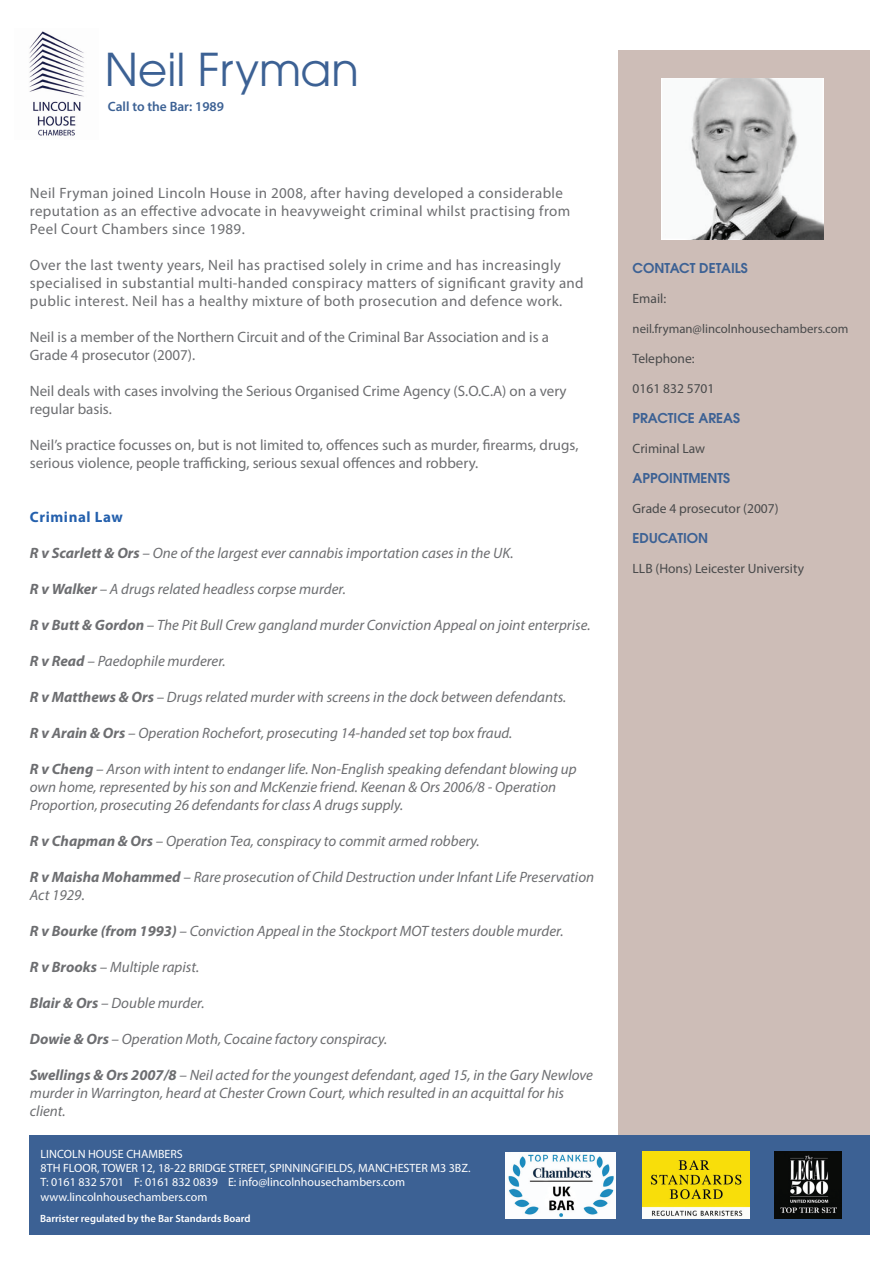
<style>
.page{position:relative;width:893px;height:1263px;background:#fff}
.page>*{position:absolute;margin:0;border:0;box-sizing:border-box;transform-origin:0 0}
.t1{font:45px "Avant Garde";color:#3c6194}
.t2{font:italic 15px/18px "Myriad Pro";color:#6d6e71}
.t3{font:15px/18px "Myriad Pro";letter-spacing:.025em;color:#6d6e71}
.t4{font:15px/18px "Myriad Pro";color:#6d6e71}
.t5{font:700 15px "Myriad Pro";letter-spacing:.04em;color:#2460ad}
.t6{font:13.5px "Myriad Pro";color:#494a4b}
.t7{font:600 13.5px "Avant Garde";color:#3c6194}
.t8{font:600 13.5px "Myriad Pro";color:#3c6194}
.t9{font:12.75px "Myriad Pro";color:#494a4b}
.t10{font:12px/14.4px "Myriad Pro";color:#fff}
.t11{font:600 10.5px "Myriad Pro";color:#fff}
.s1{font-weight:700}
</style>
<div class="page">
<div style="left:618px;top:51px;width:252px;height:1159px;background:#cdbdb7"></div>
<div style="left:30px;top:1136px;width:840px;height:99px;background:#3c6194"></div>
<img style="left:29px;top:31px;width:55px;height:105px">
<img style="left:661px;top:78px;width:162px;height:162px">
<img style="left:642px;top:1152px;width:107px;height:66px">
<img style="left:774px;top:1152px;width:67px;height:66px">
<img style="left:505px;top:1152px;width:111px;height:67px">
<p class="t1" style="left:105px;top:43px;width:255px">Neil Fryman</p>
<p class="t8" style="left:108px;top:101px;width:118px">Call to the Bar: 1989</p>
<p class="t3" style="left:30px;top:185px;width:542px">Neil Fryman joined Lincoln House in 2008, after having developed a considerable reputation as an effective advocate in heavyweight criminal whilst practising from<br>Peel Court Chambers since 1989.</p>
<p class="t3" style="left:30px;top:257px;width:555px">Over the last twenty years, Neil has practised solely in crime and has increasingly specialised in substantial multi-handed conspiracy matters of significant gravity and public interest. Neil has a healthy mixture of both prosecution and defence work.</p>
<p class="t4" style="left:30px;top:329px;width:521px">Neil is a member of the Northern Circuit and of the Criminal Bar Association and is a<br>Grade 4 prosecutor (2007).</p>
<p class="t4" style="left:30px;top:383px;width:538px">Neil deals with cases involving the Serious Organised Crime Agency (S.O.C.A) on a very regular basis.</p>
<p class="t4" style="left:30px;top:437px;width:550px">Neil’s practice focusses on, but is not limited to, offences such as murder, firearms, drugs, serious violence, people trafficking, serious sexual offences and robbery.</p>
<p class="t5" style="left:30px;top:508px;width:95px">Criminal Law</p>
<p class="t2" style="left:30px;top:545px;width:485px"><span class="s1">R v Scarlett &amp; Ors</span> – One of the largest ever cannabis importation cases in the UK.</p>
<p class="t2" style="left:30px;top:581px;width:317px"><span class="s1">R v Walker</span> – A drugs related headless corpse murder.</p>
<p class="t2" style="left:30px;top:617px;width:562px"><span class="s1">R v Butt &amp; Gordon</span> – The Pit Bull Crew gangland murder Conviction Appeal on joint enterprise.</p>
<p class="t2" style="left:30px;top:653px;width:197px"><span class="s1">R v Read</span> – Paedophile murderer.</p>
<p class="t2" style="left:30px;top:689px;width:538px"><span class="s1">R v Matthews &amp; Ors</span> – Drugs related murder with screens in the dock between defendants.</p>
<p class="t2" style="left:30px;top:725px;width:484px"><span class="s1">R v Arain &amp; Ors</span> – Operation Rochefort, prosecuting 14-handed set top box fraud.</p>
<p class="t2" style="left:30px;top:761px;width:548px"><span class="s1">R v Cheng</span> – Arson with intent to endanger life. Non-English speaking defendant blowing up own home, represented by his son and McKenzie friend. Keenan &amp; Ors 2006/8 - Operation<br>Proportion, prosecuting 26 defendants for class A drugs supply.</p>
<p class="t2" style="left:30px;top:833px;width:451px"><span class="s1">R v Chapman &amp; Ors</span> – Operation Tea, conspiracy to commit armed robbery.</p>
<p class="t2" style="left:30px;top:869px;width:566px"><span class="s1">R v Maisha Mohammed</span> – Rare prosecution of Child Destruction under Infant Life Preservation<br>Act 1929.</p>
<p class="t2" style="left:30px;top:923px;width:535px"><span class="s1">R v Bourke (from 1993)</span> – Conviction Appeal in the Stockport MOT testers double murder.</p>
<p class="t2" style="left:30px;top:959px;width:171px"><span class="s1">R v Brooks</span> – Multiple rapist.</p>
<p class="t2" style="left:30px;top:995px;width:176px"><span class="s1">Blair &amp; Ors</span> – Double murder.</p>
<p class="t2" style="left:30px;top:1031px;width:359px"><span class="s1">Dowie &amp; Ors</span> – Operation Moth, Cocaine factory conspiracy.</p>
<p class="t2" style="left:30px;top:1067px;width:565px"><span class="s1">Swellings &amp; Ors 2007/8</span> – Neil acted for the youngest defendant, aged 15, in the Gary Newlove murder in Warrington, heard at Chester Crown Court, which resulted in an acquittal for his client.</p>
<p class="t10" style="left:41px;top:1147px;width:431px">LINCOLN HOUSE CHAMBERS<br>8TH FLOOR, TOWER 12, 18-22 BRIDGE STREET, SPINNINGFIELDS, MANCHESTER M3 3BZ.<br>T: 0161 832 5701 F: 0161 832 0839 E: info@lincolnhousechambers.com www.lincolnhousechambers.com</p>
<p class="t11" style="left:40px;top:1214px;width:212px">Barrister regulated by the Bar Standards Board</p>
<p class="t7" style="left:633px;top:263px;width:117px">CONTACT DETAILS</p>
<p class="t6" style="left:633px;top:293px;width:35px">Email:</p>
<p class="t9" style="left:633px;top:324px;width:217px">neil.fryman@lincolnhousechambers.com</p>
<p class="t6" style="left:633px;top:353px;width:64px">Telephone:</p>
<p class="t6" style="left:633px;top:383px;width:83px">0161 832 5701</p>
<p class="t7" style="left:633px;top:413px;width:109px">PRACTICE AREAS</p>
<p class="t6" style="left:633px;top:443px;width:74px">Criminal Law</p>
<p class="t7" style="left:633px;top:473px;width:99px">APPOINTMENTS</p>
<p class="t6" style="left:633px;top:503px;width:148px">Grade 4 prosecutor (2007)</p>
<p class="t7" style="left:633px;top:533px;width:77px">EDUCATION</p>
<p class="t6" style="left:633px;top:563px;width:173px">LLB (Hons) Leicester University</p>
</div>
